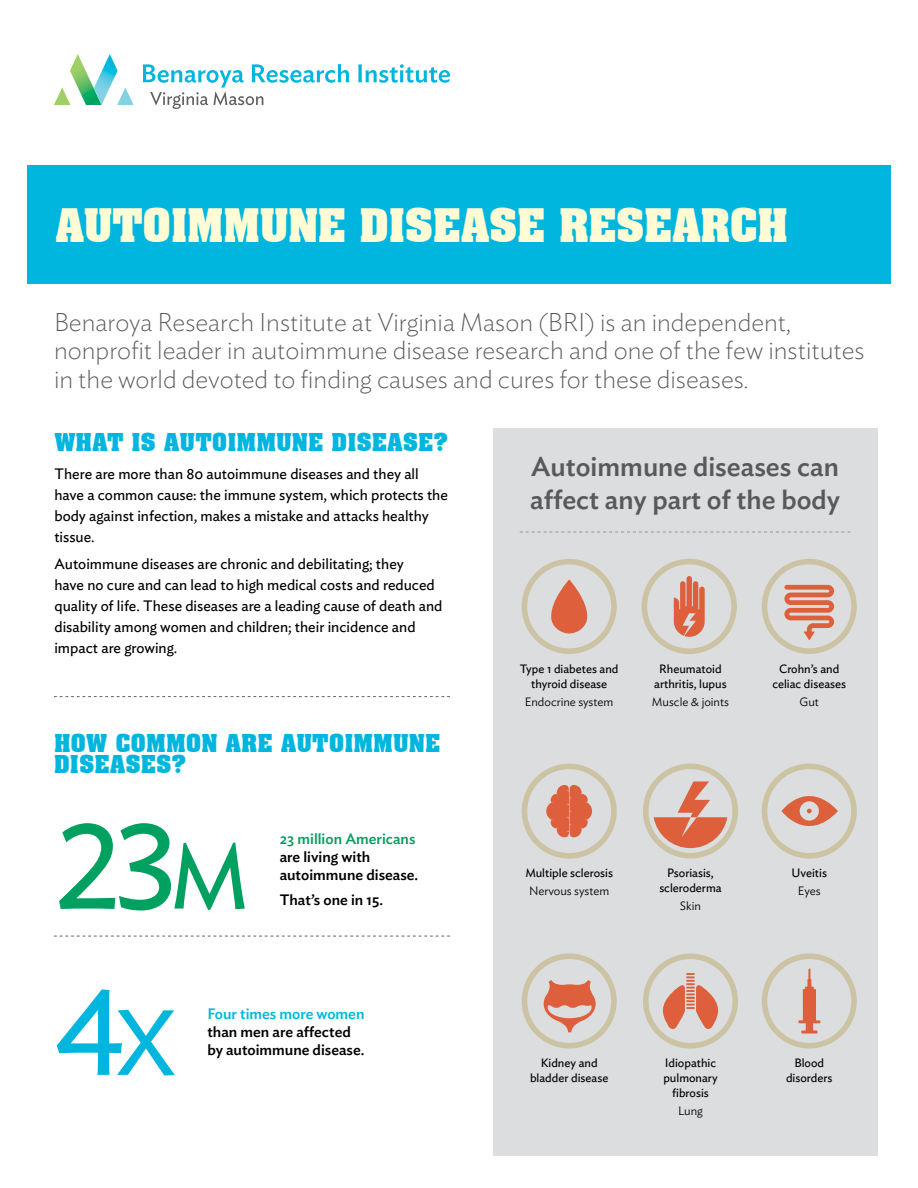
<style>
.page{position:relative;width:918px;height:1188px;background:#fff}
.page>*{position:absolute;margin:0;border:0;box-sizing:border-box;transform-origin:0 0}
.t1{font:121.95px "Ideal Sans";color:#00a160}
.t2{font:121.95px "Ideal Sans";color:#00b6de}
.t3{font:700 45px "Aachen BT";letter-spacing:-.02em;color:#fffcd5}
.t4{font:500 27px/33px "Ideal Sans";color:#58595b}
.t5{font:200 25.5px/28.5px "Ideal Sans";color:#58595b}
.t6{font:700 24px/21px "Aachen BT";color:#00b6de}
.t7{font:15px/21px "Ideal Sans";color:#000}
.t8{font:500 15px/18px "Ideal Sans";color:#000}
.t9{font:500 15px "Ideal Sans";color:#00b6de}
.t10{font:500 15px "Ideal Sans";color:#00a160}
.t11{font:12px/15px "Ideal Sans";color:#000;text-align:center}
.t12{font:300 12px "Ideal Sans";color:#000}
.s1{font-size:91.5px}
</style>
<div class="page">
<div style="left:27px;top:165px;width:864px;height:119px;background:#00b6de"></div>
<div style="left:493px;top:428px;width:385px;height:727px;background:#dcddde"></div>
<svg style="left:520px;top:532px;width:330px;height:1px"></svg>
<svg style="left:522px;top:764px;width:95px;height:95px"></svg>
<svg style="left:643px;top:764px;width:95px;height:94px"></svg>
<svg style="left:522px;top:559px;width:95px;height:95px"></svg>
<svg style="left:642px;top:559px;width:95px;height:95px"></svg>
<svg style="left:762px;top:559px;width:95px;height:95px"></svg>
<svg style="left:762px;top:764px;width:95px;height:95px"></svg>
<svg style="left:522px;top:953px;width:95px;height:95px"></svg>
<svg style="left:643px;top:954px;width:95px;height:94px"></svg>
<svg style="left:762px;top:953px;width:95px;height:95px"></svg>
<svg style="left:54px;top:936px;width:396px;height:1px"></svg>
<svg style="left:54px;top:696px;width:396px;height:1px"></svg>
<svg style="left:143px;top:64px;width:206px;height:45px"></svg>
<svg style="left:358px;top:64px;width:92px;height:19px"></svg>
<svg style="left:54px;top:54px;width:80px;height:51px"></svg>
<h2 class="t3" style="left:55px;top:197px;width:735px">AUTOIMMUNE DISEASE RESEARCH</h2>
<h3 class="t5" style="left:54px;top:305px;width:812px">Benaroya Research Institute at Virginia Mason (BRI) is an independent, nonprofit leader in autoimmune disease research and one of the few institutes in the world devoted to finding causes and cures for these diseases.</h3>
<h3 class="t6" style="left:54px;top:431px;width:396px">WHAT IS AUTOIMMUNE DISEASE?</h3>
<p class="t7" style="left:54px;top:462px;width:395px">There are more than 80 autoimmune diseases and they all have a common cause: the immune system, which protects the body against infection, makes a mistake and attacks healthy tissue.</p>
<p class="t7" style="left:54px;top:553px;width:390px">Autoimmune diseases are chronic and debilitating; they<br>have no cure and can lead to high medical costs and reduced quality of life. These diseases are a leading cause of death and disability among women and children; their incidence and impact are growing.</p>
<h3 class="t6" style="left:54px;top:732px;width:388px">HOW COMMON ARE AUTOIMMUNE<br>DISEASES?</h3>
<h1 class="t1" style="left:54px;top:774px;width:197px">23<span class="s1">M</span></h1>
<p class="t10" style="left:280px;top:827px;width:137px">23 million Americans</p>
<p class="t8" style="left:280px;top:847px;width:140px">are living with autoimmune disease.</p>
<p class="t8" style="left:280px;top:890px;width:105px">That’s one in 15.</p>
<h1 class="t2" style="left:54px;top:940px;width:126px">4<span class="s1">X</span></h1>
<p class="t9" style="left:207px;top:1002px;width:159px">Four times more women</p>
<p class="t8" style="left:207px;top:1022px;width:159px">than men are affected by autoimmune disease.</p>
<h3 class="t4" style="left:530px;top:448px;width:311px">Autoimmune diseases can affect any part of the body</h3>
<p class="t11" style="left:520px;top:660px;width:100px">Type 1 diabetes and thyroid disease</p>
<p class="t12" style="left:525px;top:692px;width:90px">Endocrine system</p>
<p class="t11" style="left:654px;top:660px;width:74px">Rheumatoid arthritis, lupus</p>
<p class="t12" style="left:652px;top:692px;width:79px">Muscle &amp; joints</p>
<p class="t11" style="left:772px;top:660px;width:75px">Crohn’s and celiac diseases</p>
<p class="t12" style="left:800px;top:692px;width:21px">Gut</p>
<p class="t11" style="left:525px;top:865px;width:89px">Multiple sclerosis</p>
<p class="t12" style="left:529px;top:882px;width:82px">Nervous system</p>
<p class="t11" style="left:659px;top:865px;width:64px">Psoriasis, scleroderma</p>
<p class="t12" style="left:680px;top:897px;width:23px">Skin</p>
<p class="t11" style="left:530px;top:1055px;width:80px">Kidney and bladder disease</p>
<p class="t11" style="left:663px;top:1055px;width:56px">Idiopathic pulmonary fibrosis</p>
<p class="t12" style="left:678px;top:1102px;width:26px">Lung</p>
<p class="t11" style="left:792px;top:865px;width:37px">Uveitis</p>
<p class="t12" style="left:798px;top:882px;width:24px">Eyes</p>
<p class="t11" style="left:786px;top:1055px;width:48px">Blood disorders</p>
</div>
